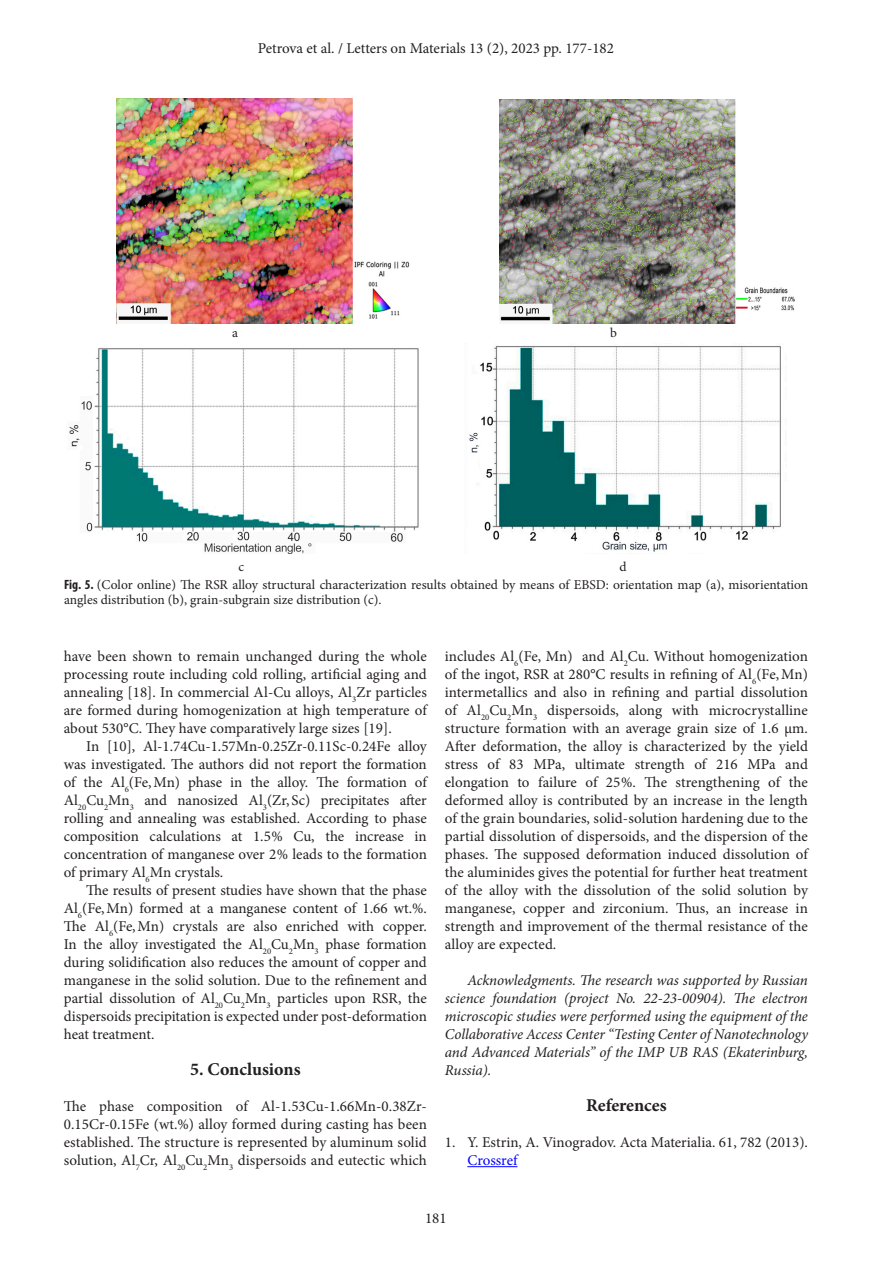
<style>
.page{position:relative;width:893px;height:1263px;background:#fff}
.page>*{position:absolute;margin:0;border:0;box-sizing:border-box;transform-origin:0 0}
.заголовок_1{font:700 18px "Minion Pro";letter-spacing:-.005em;color:#231f20}
.текст_1{font:15px/18px "Minion Pro";color:#231f20;text-align:justify}
.текст{font:15px/18px "Minion Pro";color:#231f20;text-align:justify}
.Благодарности_Aknowl{font:italic 15px/18px "Minion Pro";letter-spacing:-.005em;color:#231f20;text-align:justify}
.Литература_Reference{font:15px/18px "Minion Pro";color:#231f20}
.подрисуночная_подпис{font:13.5px/15px "Minion Pro";color:#231f20}
.текст-2{font:13.5px "Minion Pro";color:#231f20}
.s1{font-family:"Myriad Pro";font-weight:700;font-stretch:condensed}
.s2{color:#00f}
</style>
<div class="page">
<hr style="left:467px;top:1166px;width:50px;height:1px;background:#00f">
<img style="left:117px;top:99px;width:293px;height:224px">
<img style="left:499px;top:99px;width:296px;height:225px">
<img style="left:69px;top:347px;width:350px;height:207px">
<img style="left:469px;top:346px;width:312px;height:206px">
<p class="текст_1" style="left:258px;top:40px;width:358px">Petrova et al. / Letters on Materials 13 (2), 2023 pp. 177-182</p>
<p class="текст-2" style="left:232px;top:324px;width:7px">a</p>
<p class="текст-2" style="left:610px;top:324px;width:8px">b</p>
<p class="текст-2" style="left:238px;top:558px;width:7px">c</p>
<p class="текст-2" style="left:619px;top:558px;width:9px">d</p>
<p class="подрисуночная_подпис" style="left:64px;top:577px;width:746px"><span class="s1">Fig. 5.</span> (Color online) The RSR alloy structural characterization results obtained by means of EBSD: orientation map (a), misorientation angles distribution (b), grain-subgrain size distribution (c).</p>
<p class="текст_1" style="left:64px;top:647px;width:365px">have been shown to remain unchanged during the whole processing route including cold rolling, artificial aging and annealing [18]. In commercial Al-Cu alloys, Al<sub>3</sub>Zr particles are formed during homogenization at high temperature of about 530°C. They have comparatively large sizes [19].</p>
<p class="текст" style="left:64px;top:737px;width:365px;text-indent:22px">In [10], Al-1.74Cu-1.57Mn-0.25Zr-0.11Sc-0.24Fe alloy was investigated. The authors did not report the formation of the Al<sub>6</sub>(Fe,Mn) phase in the alloy. The formation of Al<sub>20</sub>Cu<sub>2</sub>Mn<sub>3</sub> and nanosized Al<sub>3</sub>(Zr, Sc) precipitates after rolling and annealing was established. According to phase composition calculations at 1.5% Cu, the increase in concentration of manganese over 2% leads to the formation of primary Al<sub>6</sub>Mn crystals.</p>
<p class="текст" style="left:64px;top:881px;width:365px;text-indent:22px">The results of present studies have shown that the phase Al<sub>6</sub>(Fe,Mn) formed at a manganese content of 1.66 wt.%.<br>The Al<sub>6</sub>(Fe,Mn) crystals are also enriched with copper.<br>In the alloy investigated the Al<sub>20</sub>Cu<sub>2</sub>Mn<sub>3</sub> phase formation during solidification also reduces the amount of copper and manganese in the solid solution. Due to the refinement and partial dissolution of Al<sub>20</sub>Cu<sub>2</sub>Mn<sub>3</sub> particles upon RSR, the dispersoids precipitation is expected under post-deformation heat treatment.</p>
<p class="заголовок_1" style="left:190px;top:1057px;width:112px">5. Conclusions</p>
<p class="текст_1" style="left:64px;top:1097px;width:365px">The phase composition of Al-1.53Cu-1.66Mn-0.38Zr-0.15Cr-0.15Fe (wt.%) alloy formed during casting has been established. The structure is represented by aluminum solid solution, Al<sub>7</sub>Cr, Al<sub>20</sub>Cu<sub>2</sub>Mn<sub>3</sub> dispersoids and eutectic which</p>
<p class="текст_1" style="left:445px;top:647px;width:365px">includes Al<sub>6</sub>(Fe, Mn) and Al<sub>2</sub>Cu. Without homogenization of the ingot, RSR at 280°C results in refining of Al<sub>6</sub>(Fe,Mn) intermetallics and also in refining and partial dissolution of Al<sub>20</sub>Cu<sub>2</sub>Mn<sub>3</sub> dispersoids, along with microcrystalline structure formation with an average grain size of 1.6 μm.<br>After deformation, the alloy is characterized by the yield stress of 83 MPa, ultimate strength of 216 MPa and elongation to failure of 25%. The strengthening of the deformed alloy is contributed by an increase in the length of the grain boundaries, solid-solution hardening due to the partial dissolution of dispersoids, and the dispersion of the phases. The supposed deformation induced dissolution of the aluminides gives the potential for further heat treatment of the alloy with the dissolution of the solid solution by manganese, copper and zirconium. Thus, an increase in strength and improvement of the thermal resistance of the alloy are expected.</p>
<p class="Благодарности_Aknowl" style="left:445px;top:971px;width:365px;text-indent:22px">Acknowledgments. The research was supported by Russian science foundation (project No. 22‑23‑00904). The electron microscopic studies were performed using the equipment of the Collaborative Access Center “Testing Center of Nanotechnology and Advanced Materials” of the IMP UB RAS (Ekaterinburg, Russia).</p>
<p class="заголовок_1" style="left:586px;top:1093px;width:82px">References</p>
<p class="Литература_Reference" style="left:467px;top:1133px;width:342px;text-indent:-22px">1. Y. Estrin, A. Vinogradov. Acta Materialia. 61, 782 (2013).<br><span class="s2">Crossref</span></p>
<p class="текст_1" style="left:425px;top:1209px;width:23px">181</p>
</div>
